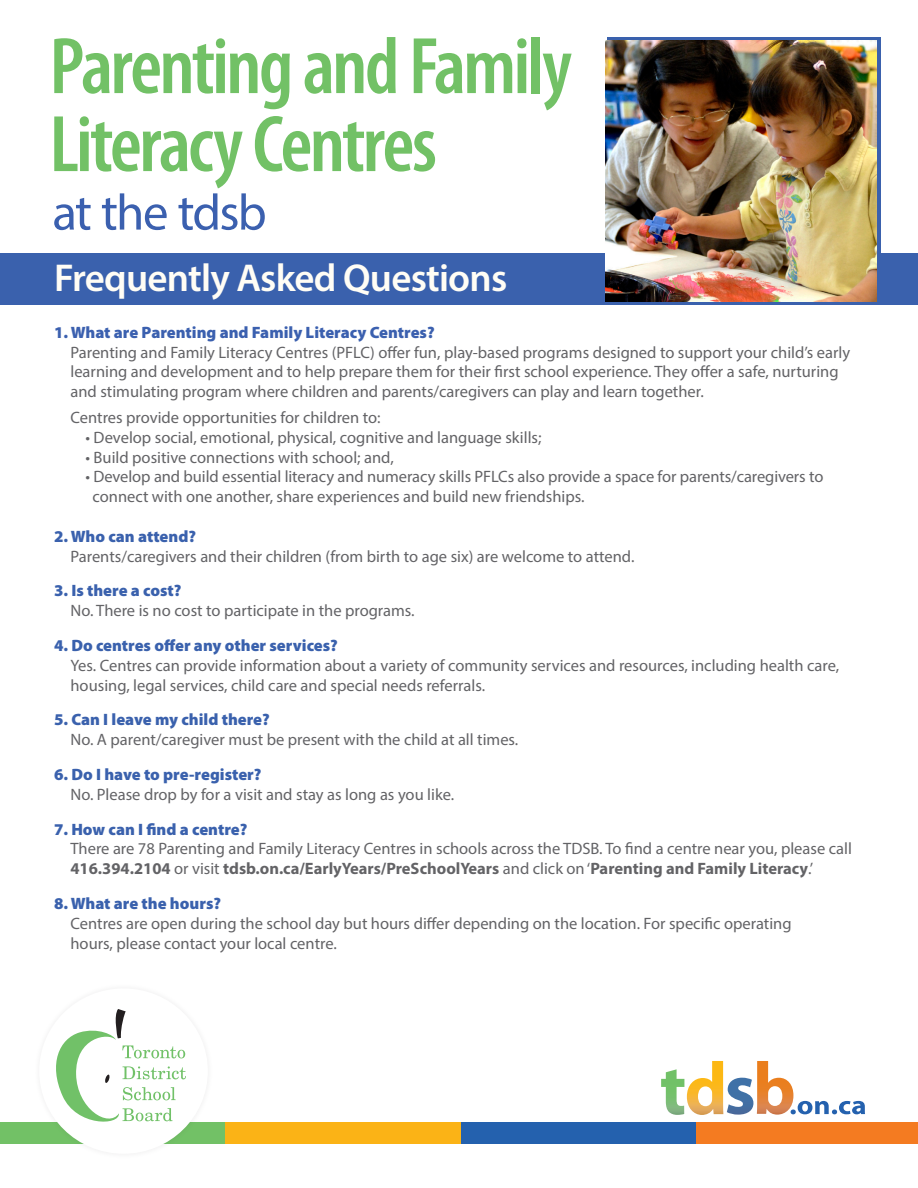
<style>
.page{position:relative;width:918px;height:1188px;background:#fff}
.page>*{position:absolute;margin:0;border:0;box-sizing:border-box;transform-origin:0 0}
.t1{font:600 condensed 81px/78px "Myriad Pro";letter-spacing:-.03em;color:#72c166}
.t2{font:51px "Myriad Pro";letter-spacing:-.035em;color:#3b60af}
.t3{font:600 39px "Myriad Pro";letter-spacing:-.02em;color:#fffdf5}
.t4{font:16.5px/19.8px "Myriad Pro";color:#636366}
.t5{font:900 16.5px "Myriad Pro";color:#3a61ad}
.t6{font:900 16.5px "Myriad Pro";color:#3b60af}
.s1{font-weight:700}
</style>
<div class="page">
<div style="left:0;top:253px;width:918px;height:52px;background:#3a61ad"></div>
<div style="left:608px;top:37px;width:273px;height:263px;background:linear-gradient(to right,#3a61ad,#3a61ad)"></div>
<img style="left:606px;top:41px;width:271px;height:261px">
<div style="left:0;top:1122px;width:225px;height:22px;background:#72c166"></div>
<div style="left:225px;top:1122px;width:236px;height:22px;background:#fbb316"></div>
<div style="left:461px;top:1122px;width:236px;height:22px;background:#2461ae"></div>
<div style="left:697px;top:1122px;width:221px;height:22px;background:#f47b21"></div>
<svg style="left:661px;top:1061px;width:204px;height:54px"></svg>
<div style="left:33px;top:982px;width:181px;height:178px;background:#231f20;opacity:.08"></div>
<div style="left:39px;top:988px;width:169px;height:166px;background:#fff;border-radius:50%"></div>
<svg style="left:48px;top:1009px;width:138px;height:120px"></svg>
<p class="t1" style="left:50px;top:26px;width:524px">Parenting and Family<br>Literacy Centres</p>
<p class="t2" style="left:52px;top:181px;width:216px">at the tdsb</p>
<p class="t3" style="left:54px;top:253px;width:455px">Frequently Asked Questions</p>
<p class="t6" style="left:54px;top:321px;width:382px">1. What are Parenting and Family Literacy Centres?</p>
<p class="t4" style="left:70px;top:342px;width:781px">Parenting and Family Literacy Centres (PFLC) offer fun, play-based programs designed to support your child’s early learning and development and to help prepare them for their first school experience. They offer a safe, nurturing and stimulating program where children and parents/caregivers can play and learn together.</p>
<p class="t4" style="left:70px;top:407px;width:312px">Centres provide opportunities for children to:</p>
<p class="t4" style="left:86px;top:427px;width:458px">• Develop social, emotional, physical, cognitive and language skills;</p>
<p class="t4" style="left:86px;top:447px;width:310px">• Build positive connections with school; and,</p>
<p class="t4" style="left:92px;top:467px;width:733px;text-indent:-7px">• Develop and build essential literacy and numeracy skills PFLCs also provide a space for parents/caregivers to connect with one another, share experiences and build new friendships.</p>
<p class="t5" style="left:54px;top:525px;width:144px">2. Who can attend?</p>
<p class="t4" style="left:70px;top:546px;width:566px">Parents/caregivers and their children (from birth to age six) are welcome to attend.</p>
<p class="t5" style="left:54px;top:580px;width:129px">3. Is there a cost?</p>
<p class="t4" style="left:70px;top:601px;width:346px">No. There is no cost to participate in the programs.</p>
<p class="t5" style="left:54px;top:634px;width:285px">4. Do centres offer any other services?</p>
<p class="t4" style="left:70px;top:655px;width:770px">Yes. Centres can provide information about a variety of community services and resources, including health care, housing, legal services, child care and special needs referrals.</p>
<p class="t5" style="left:54px;top:709px;width:217px">5. Can I leave my child there?</p>
<p class="t4" style="left:70px;top:730px;width:449px">No. A parent/caregiver must be present with the child at all times.</p>
<p class="t5" style="left:54px;top:763px;width:209px">6. Do I have to pre-register?</p>
<p class="t4" style="left:70px;top:784px;width:385px">No. Please drop by for a visit and stay as long as you like.</p>
<p class="t5" style="left:54px;top:818px;width:195px">7. How can I find a centre?</p>
<p class="t4" style="left:70px;top:839px;width:783px">There are 78 Parenting and Family Literacy Centres in schools across the TDSB. To find a centre near you, please call<br><span class="s1">416.394.2104</span> or visit <span class="s1">tdsb.on.ca/EarlyYears/PreSchoolYears</span> and click on‘<span class="s1">Parenting and Family Literacy</span>.’</p>
<p class="t5" style="left:54px;top:892px;width:169px">8. What are the hours?</p>
<p class="t4" style="left:70px;top:913px;width:723px">Centres are open during the school day but hours differ depending on the location. For specific operating hours, please contact your local centre.</p>
</div>
